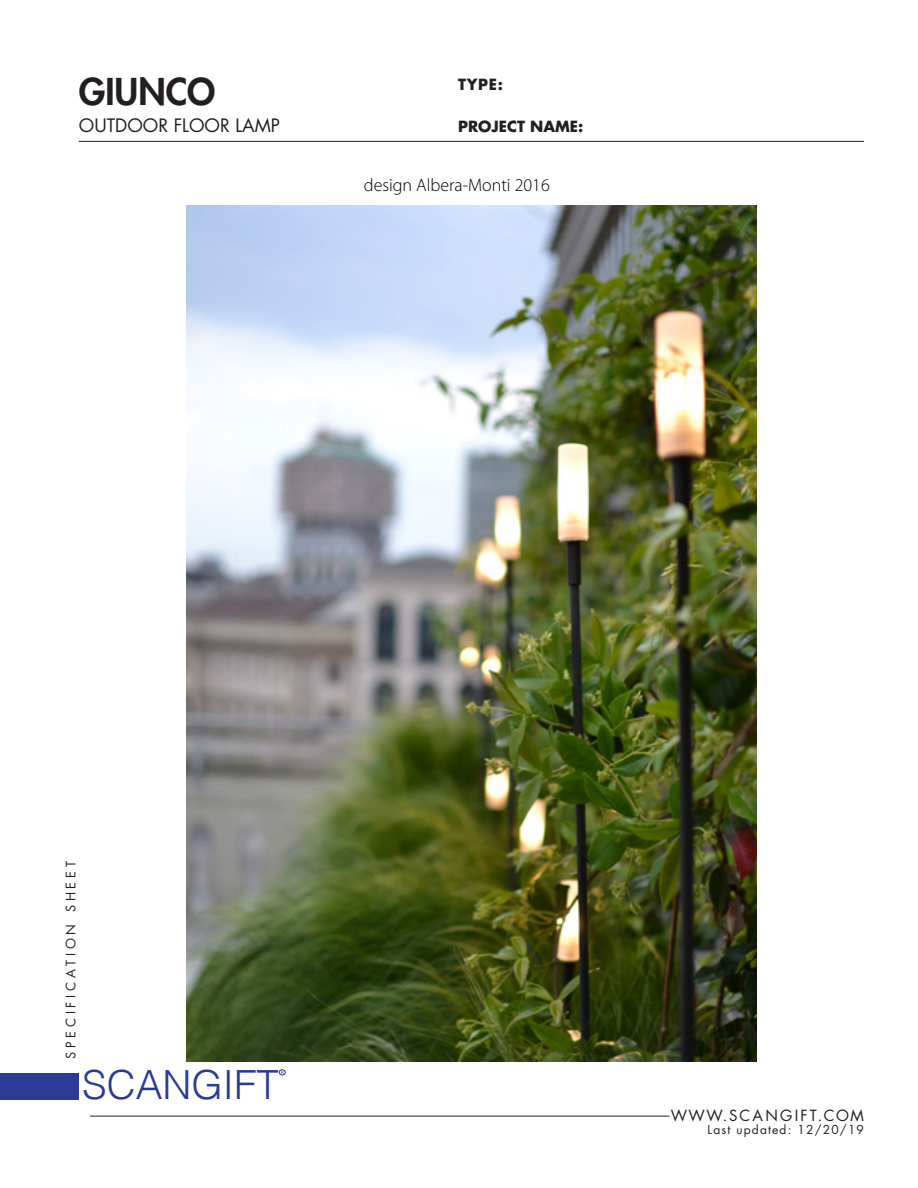
<style>
.page{position:relative;width:918px;height:1188px;background:#fff}
.page>*{position:absolute;margin:0;border:0;box-sizing:border-box;transform-origin:0 0}
.t1{font:300 72px "Myriad Pro";color:#000}
.t2{font:300 40.2px "Helvetica";color:#293996}
.t3{font:800 36px "Futura Std";color:#231f20}
.t4{font:300 18px "Myriad Pro";color:#000}
.t5{font:18px "Futura Std";color:#231f20}
.t6{font:700 15px "Futura Std";color:#231f20}
.t7{font:15px "Futura Std";letter-spacing:.15em;color:#231f20}
.t8{font:12.75px "Futura Std";letter-spacing:.3em;color:#231f20}
.t9{font:12px "Futura Std";letter-spacing:.1em;color:#231f20}
</style>
<div class="page">
<hr style="left:79px;top:141px;width:785px;height:1px;background:#231f20">
<div style="left:0;top:1073px;width:79px;height:27px;background:#2c3c94"></div>
<hr style="left:90px;top:1116px;width:580px;height:1px;background:#231f20">
<svg style="left:279px;top:1070px;width:6px;height:5px"></svg>
<img style="left:186px;top:205px;width:571px;height:857px">
<p class="t3" style="left:79px;top:69px;width:138px">GIUNCO</p>
<p class="t5" style="left:79px;top:114px;width:203px">OUTDOOR FLOOR LAMP</p>
<p class="t6" style="left:458px;top:75px;width:47px">TYPE:</p>
<p class="t6" style="left:458px;top:117px;width:127px">PROJECT NAME:</p>
<p class="t1" style="left:337px;top:106px;width:241px">GIUNCO</p>
<p class="t4" style="left:364px;top:175px;width:187px">design Albera-Monti 2016</p>
<p class="t8" style="left:63px;top:1059px;width:199px;rotate:-90deg">SPECIFICATION SHEET</p>
<p class="t2" style="left:82px;top:1053px;width:198px">SCANGIFT</p>
<p class="t7" style="left:671px;top:1106px;width:195px">WWW.SCANGIFT.COM</p>
<p class="t9" style="left:708px;top:1122px;width:158px">Last updated: 12/20/19</p>
</div>
